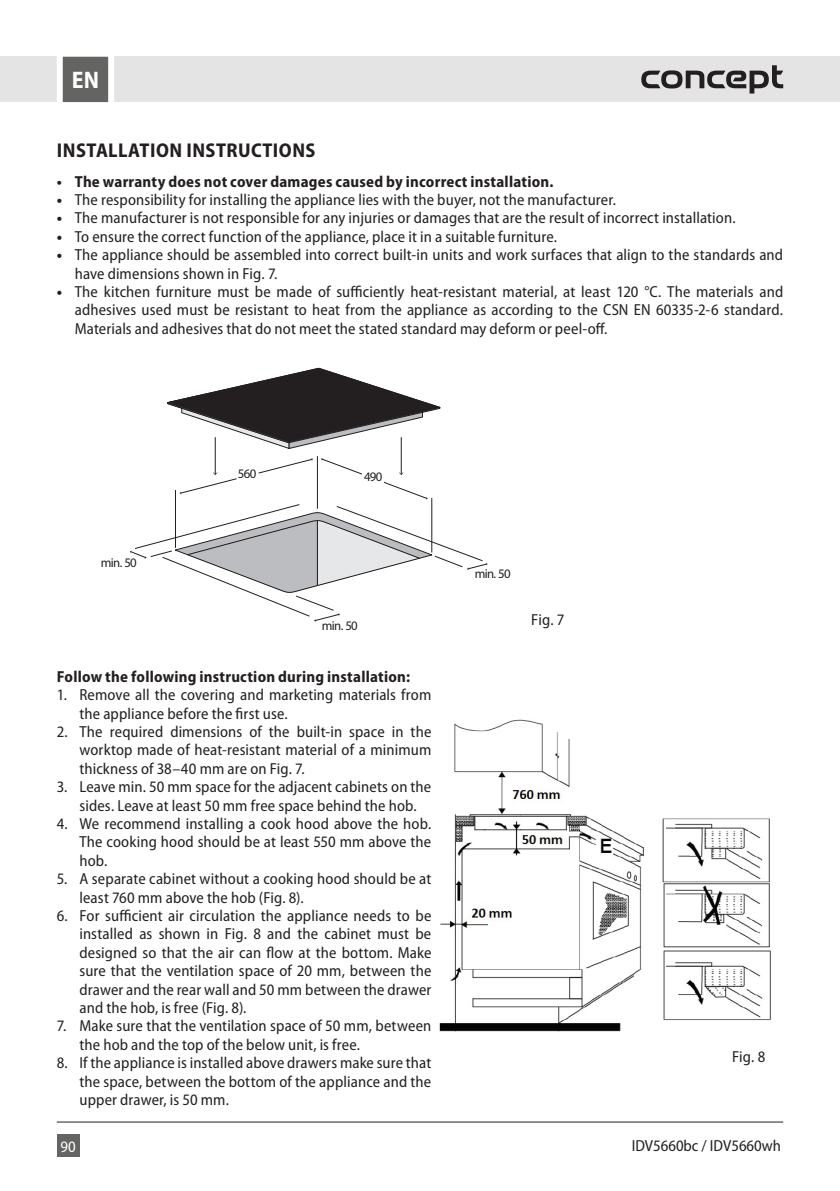
<style>
.page{position:relative;width:840px;height:1191px;background:#fff}
.page>*{position:absolute;margin:0;border:0;box-sizing:border-box;transform-origin:0 0}
.t1{font:700 semi-condensed 24px "Myriad Pro";color:#fff}
.t2{font:700 semi-condensed 20px "Myriad Pro";letter-spacing:.02em;color:#231f20}
.t3{font:semi-condensed 16px/18.4px "Myriad Pro";letter-spacing:.005em;color:#231f20;text-align:justify}
.t4{font:700 semi-condensed 16px "Myriad Pro";letter-spacing:.015em;color:#231f20}
.t5{font:semi-condensed 16px "Myriad Pro";color:#fff}
.t6{font:13px "Myriad Pro";letter-spacing:-.055em;color:#231f20}
.s1{font-weight:700;font-stretch:normal}
</style>
<div class="page">
<div style="left:0;top:57px;width:839px;height:45px;background:#e4e4e4"></div>
<div style="left:57px;top:1134px;width:22px;height:23px;background:#646463"></div>
<svg style="left:54px;top:56px;width:63px;height:47px;background:#909090"></svg>
<hr style="left:57px;top:1121px;width:725px;height:1px;background:#231f20">
<svg style="left:641px;top:65px;width:141px;height:28px"></svg>
<img style="left:439px;top:719px;width:332px;height:313px">
<svg style="left:167px;top:368px;width:273px;height:81px"></svg>
<hr style="left:215px;top:437px;width:1px;height:37px;background:#231f20">
<hr style="left:400px;top:437px;width:1px;height:37px;background:#231f20">
<svg style="left:130px;top:458px;width:357px;height:163px"></svg>
<hr style="left:175px;top:490px;width:1px;height:58px;background:#231f20">
<hr style="left:431px;top:498px;width:1px;height:54px;background:#231f20">
<hr style="left:317px;top:456px;width:1px;height:53px;background:#231f20">
<h1 class="t1" style="left:72px;top:67px;width:29px">EN</h1>
<p class="t2" style="left:57px;top:139px;width:260px">INSTALLATION INSTRUCTIONS</p>
<p class="t4" style="left:57px;top:172px;width:498px">• The warranty does not cover damages caused by incorrect installation.</p>
<p class="t3" style="left:57px;top:191px;width:560px"><span class="s1">•</span> The responsibility for installing the appliance lies with the buyer, not the manufacturer.</p>
<p class="t3" style="left:57px;top:209px;width:680px"><span class="s1">•</span> The manufacturer is not responsible for any injuries or damages that are the result of incorrect installation.</p>
<p class="t3" style="left:57px;top:227px;width:501px"><span class="s1">•</span> To ensure the correct function of the appliance, place it in a suitable furniture.</p>
<p class="t3" style="left:75px;top:246px;width:709px;text-indent:-18px"><span class="s1">•</span> The appliance should be assembled into correct built-in units and work surfaces that align to the standards and have dimensions shown in Fig. 7.</p>
<p class="t3" style="left:75px;top:283px;width:709px;text-indent:-18px"><span class="s1">•</span> The kitchen furniture must be made of sufficiently heat-resistant material, at least 120 °C. The materials and adhesives used must be resistant to heat from the appliance as according to the CSN EN 60335-2-6 standard.<br>Materials and adhesives that do not meet the stated standard may deform or peel-off.</p>
<p class="t6" style="left:101px;top:554px;width:37px">min. 50</p>
<p class="t6" style="left:238px;top:465px;width:20px">560</p>
<p class="t6" style="left:364px;top:469px;width:20px">490</p>
<p class="t6" style="left:322px;top:617px;width:37px">min. 50</p>
<p class="t4" style="left:57px;top:667px;width:355px">Follow the following instruction during installation:</p>
<p class="t3" style="left:79px;top:686px;width:353px;text-indent:-23px">1. Remove all the covering and marketing materials from the appliance before the first use.</p>
<p class="t3" style="left:79px;top:722px;width:353px;text-indent:-23px">2. The required dimensions of the built-in space in the worktop made of heat-resistant material of a minimum thickness of 38–40 mm are on Fig. 7.</p>
<p class="t3" style="left:57px;top:778px;width:376px;text-align:center">3. Leave min. 50 mm space for the adjacent cabinets on the sides. Leave at least 50 mm free space behind the hob.</p>
<p class="t3" style="left:79px;top:814px;width:353px;text-indent:-23px">4. We recommend installing a cook hood above the hob.<br>The cooking hood should be at least 550 mm above the hob.</p>
<p class="t3" style="left:79px;top:870px;width:353px;text-indent:-23px">5. A separate cabinet without a cooking hood should be at least 760 mm above the hob (Fig. 8).</p>
<p class="t3" style="left:79px;top:906px;width:353px;text-indent:-23px">6. For sufficient air circulation the appliance needs to be installed as shown in Fig. 8 and the cabinet must be designed so that the air can flow at the bottom. Make sure that the ventilation space of 20 mm, between the drawer and the rear wall and 50 mm between the drawer and the hob, is free (Fig. 8).</p>
<p class="t3" style="left:79px;top:1017px;width:353px;text-indent:-23px">7. Make sure that the ventilation space of 50 mm, between the hob and the top of the below unit, is free.</p>
<p class="t3" style="left:79px;top:1054px;width:353px;text-indent:-23px">8. If the appliance is installed above drawers make sure that the space, between the bottom of the appliance and the upper drawer, is 50 mm.</p>
<p class="t5" style="left:60px;top:1138px;width:17px">90</p>
<p class="t6" style="left:474px;top:566px;width:37px">min. 50</p>
<p class="t3" style="left:531px;top:611px;width:35px">Fig. 7</p>
<p class="t3" style="left:731px;top:1048px;width:35px">Fig. 8</p>
<p class="t3" style="left:631px;top:1136px;width:151px">IDV5660bc / IDV5660wh</p>
</div>
